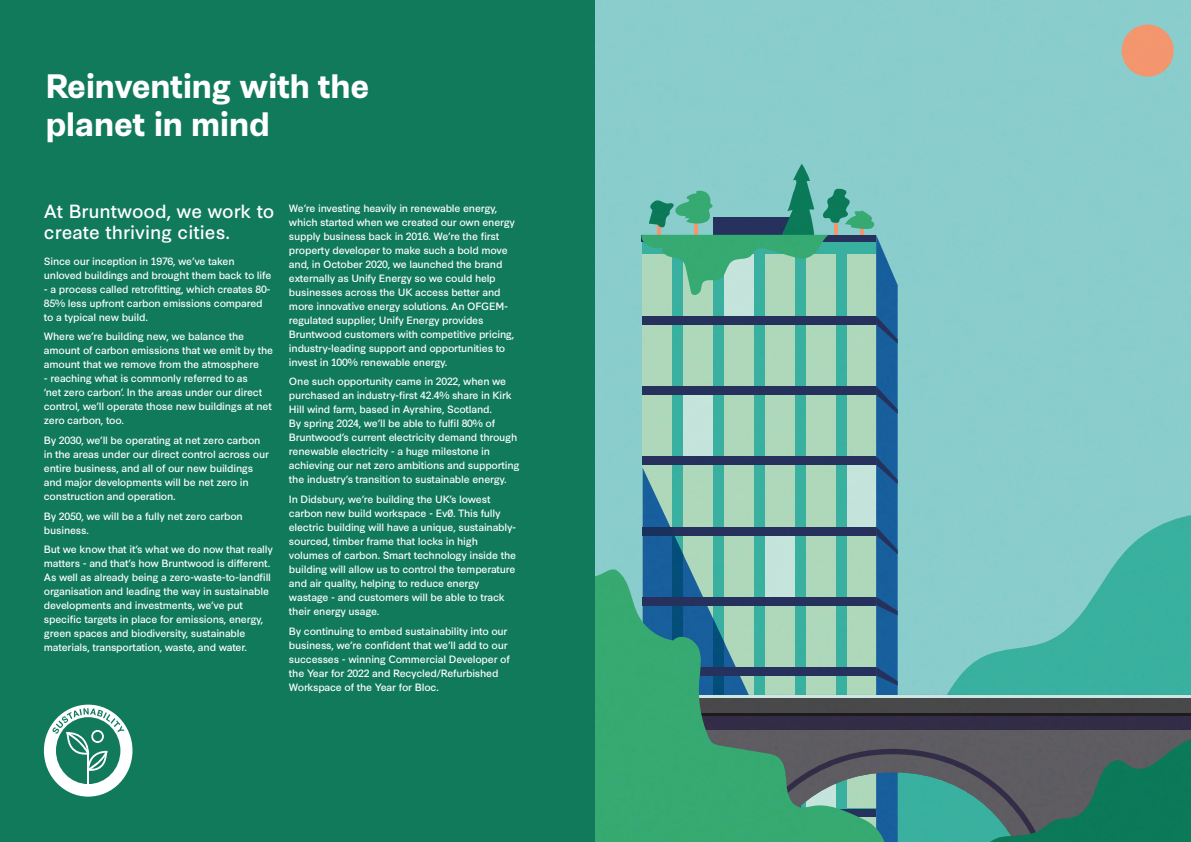
<style>
.page{position:relative;width:1191px;height:842px;background:#fff}
.page>*{position:absolute;margin:0;border:0;box-sizing:border-box;transform-origin:0 0}
.t1{font:700 32px/38.4px "Synthese";letter-spacing:-.02em;color:#fff}
.t2{font:18px/21.6px "Synthese";color:#fff}
.t3{font:10px/14px "Synthese";letter-spacing:-.02em;color:#fff}
</style>
<div class="page">
<div style="left:0;top:0;width:595px;height:842px;background:#117a5b"></div>
<svg style="left:44px;top:705px;width:88px;height:92px"></svg>
<img style="left:595px;top:0;width:596px;height:842px">
<h1 class="t1" style="left:45px;top:64px;width:325px">Reinventing with the planet in mind</h1>
<h2 class="t2" style="left:44px;top:199px;width:232px">At Bruntwood, we work to create thriving cities.</h2>
<p class="t3" style="left:44px;top:253px;width:229px">Since our inception in 1976, we’ve taken unloved buildings and brought them back to life</p>
<p class="t3" style="left:44px;top:281px;width:228px">- a process called retrofitting, which creates 80-<br>85% less upfront carbon emissions compared to a typical new build.</p>
<p class="t3" style="left:44px;top:329px;width:231px">Where we’re building new, we balance the amount of carbon emissions that we emit by the amount that we remove from the atmosphere</p>
<p class="t3" style="left:44px;top:371px;width:229px">- reaching what is commonly referred to as<br>‘net zero carbon’. In the areas under our direct control, we’ll operate those new buildings at net zero carbon, too.</p>
<p class="t3" style="left:44px;top:432px;width:227px">By 2030, we’ll be operating at net zero carbon in the areas under our direct control across our entire business, and all of our new buildings and major developments will be net zero in construction and operation.</p>
<p class="t3" style="left:44px;top:508px;width:200px">By 2050, we will be a fully net zero carbon business.</p>
<p class="t3" style="left:44px;top:542px;width:230px">But we know that it’s what we do now that really matters - and that’s how Bruntwood is different.<br>As well as already being a zero-waste-to-landfill organisation and leading the way in sustainable developments and investments, we’ve put specific targets in place for emissions, energy, green spaces and biodiversity, sustainable materials, transportation, waste, and water.</p>
<p class="t3" style="left:289px;top:200px;width:227px">We’re investing heavily in renewable energy, which started when we created our own energy supply business back in 2016. We’re the first property developer to make such a bold move and, in October 2020, we launched the brand externally as Unify Energy so we could help businesses across the UK access better and more innovative energy solutions. An OFGEM&shy;regulated supplier, Unify Energy provides Bruntwood customers with competitive pricing, industry-leading support and opportunities to invest in 100% renewable energy.</p>
<p class="t3" style="left:289px;top:374px;width:232px">One such opportunity came in 2022, when we purchased an industry-first 42.4% share in Kirk Hill wind farm, based in Ayrshire, Scotland.<br>By spring 2024, we’ll be able to fulfil 80% of Bruntwood’s current electricity demand through renewable electricity - a huge milestone in achieving our net zero ambitions and supporting the industry’s transition to sustainable energy.</p>
<p class="t3" style="left:289px;top:491px;width:229px">In Didsbury, we’re building the UK’s lowest carbon new build workspace - Ev0. This fully electric building will have a unique, sustainably&shy;sourced, timber frame that locks in high volumes of carbon. Smart technology inside the building will allow us to control the temperature and air quality, helping to reduce energy wastage - and customers will be able to track their energy usage.</p>
<p class="t3" style="left:289px;top:623px;width:222px">By continuing to embed sustainability into our business, we’re confident that we’ll add to our successes - winning Commercial Developer of the Year for 2022 and Recycled/Refurbished Workspace of the Year for Bloc.</p>
</div>
